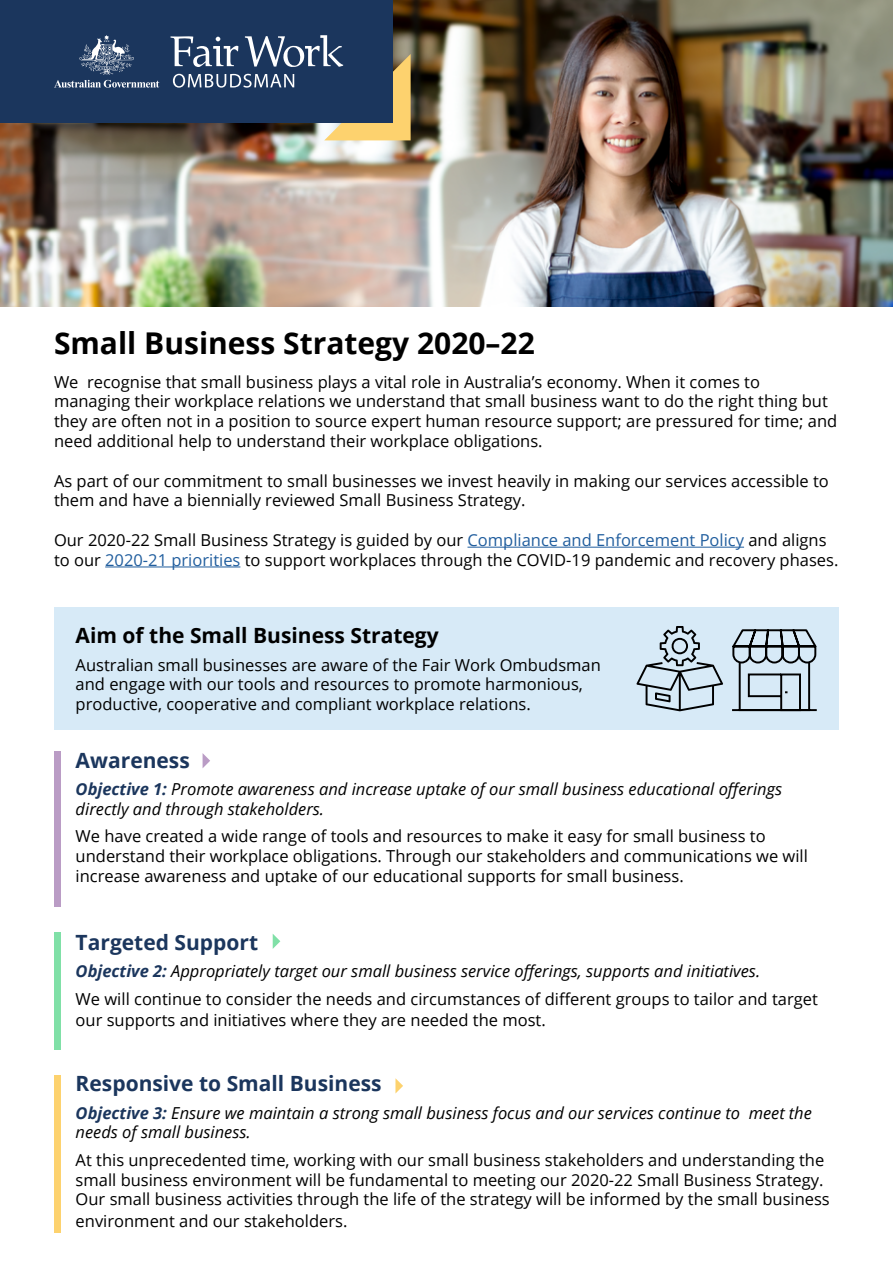
<style>
.page{position:relative;width:893px;height:1263px;background:#fff}
.page>*{position:absolute;margin:0;border:0;box-sizing:border-box;transform-origin:0 0}
.t1{font:700 30px "Open Sans";color:#000}
.t2{font:700 21px "Open Sans";color:#1b365d}
.t3{font:700 21px "Open Sans";color:#000}
.t4{font:16.5px/19.8px "Open Sans";color:#000}
.t5{font:italic 16.5px/19.8px "Open Sans";color:#000}
.s1{color:#215e9e}
.s2{font-weight:700;color:#1b365d}
</style>
<div class="page">
<img style="left:0;top:0;width:893px;height:306px">
<hr style="left:467px;top:547px;width:277px;height:1px;background:#215e9e">
<hr style="left:105px;top:566px;width:135px;height:1px;background:#215e9e">
<div style="left:54px;top:607px;width:785px;height:123px;background:#d7eaf7"></div>
<div style="left:54px;top:751px;width:7px;height:156px;background:#ba9cc5"></div>
<div style="left:54px;top:932px;width:7px;height:117px;background:#80e0a7"></div>
<div style="left:54px;top:1075px;width:7px;height:157px;background:#fdd26e"></div>
<svg style="left:203px;top:753px;width:7px;height:15px"></svg>
<svg style="left:273px;top:934px;width:7px;height:15px"></svg>
<svg style="left:395px;top:1078px;width:8px;height:15px"></svg>
<div style="left:0;top:0;width:392px;height:122px;background:#1b365d"></div>
<svg style="left:54px;top:35px;width:105px;height:53px"></svg>
<svg style="left:171px;top:35px;width:240px;height:105px"></svg>
<svg style="left:636px;top:626px;width:87px;height:85px"></svg>
<svg style="left:732px;top:629px;width:85px;height:83px"></svg>
<p class="t1" style="left:54px;top:322px;width:482px">Small Business Strategy 2020–22</p>
<p class="t4" style="left:54px;top:371px;width:785px">We recognise that small business plays a vital role in Australia’s economy. When it comes to managing their workplace relations we understand that small business want to do the right thing but they are often not in a position to source expert human resource support; are pressured for time; and need additional help to understand their workplace obligations.</p>
<p class="t4" style="left:54px;top:470px;width:776px">As part of our commitment to small businesses we invest heavily in making our services accessible to them and have a biennially reviewed Small Business Strategy.</p>
<p class="t4" style="left:54px;top:530px;width:786px">Our 2020-22 Small Business Strategy is guided by our <span class="s1">Compliance and Enforcement Policy</span> and aligns to our <span class="s1">2020-21 priorities</span> to support workplaces through the COVID-19 pandemic and recovery phases.</p>
<p class="t3" style="left:76px;top:621px;width:365px">Aim of the Small Business Strategy</p>
<p class="t4" style="left:76px;top:654px;width:527px">Australian small businesses are aware of the Fair Work Ombudsman and engage with our tools and resources to promote harmonious, productive, cooperative and compliant workplace relations.</p>
<p class="t2" style="left:76px;top:745px;width:116px">Awareness</p>
<p class="t5" style="left:76px;top:778px;width:708px"><span class="s2">Objective 1:</span> Promote awareness and increase uptake of our small business educational offerings directly and through stakeholders.</p>
<p class="t4" style="left:76px;top:826px;width:734px">We have created a wide range of tools and resources to make it easy for small business to understand their workplace obligations. Through our stakeholders and communications we will increase awareness and uptake of our educational supports for small business.</p>
<p class="t2" style="left:76px;top:927px;width:184px">Targeted Support</p>
<p class="t5" style="left:76px;top:961px;width:686px"><span class="s2">Objective 2:</span> Appropriately target our small business service offerings, supports and initiatives.</p>
<p class="t4" style="left:76px;top:987px;width:744px;line-height:21.6px">We will continue to consider the needs and circumstances of different groups to tailor and target our supports and initiatives where they are needed the most.</p>
<p class="t2" style="left:76px;top:1069px;width:308px">Responsive to Small Business</p>
<p class="t5" style="left:76px;top:1102px;width:738px"><span class="s2">Objective 3:</span> Ensure we maintain a strong small business focus and our services continue to meet the needs of small business.</p>
<p class="t4" style="left:76px;top:1149px;width:756px">At this unprecedented time, working with our small business stakeholders and understanding the small business environment will be fundamental to meeting our 2020-22 Small Business Strategy.<br>Our small business activities through the life of the strategy will be informed by the small business</p>
<p class="t4" style="left:76px;top:1210px;width:273px">environment and our stakeholders.</p>
</div>
